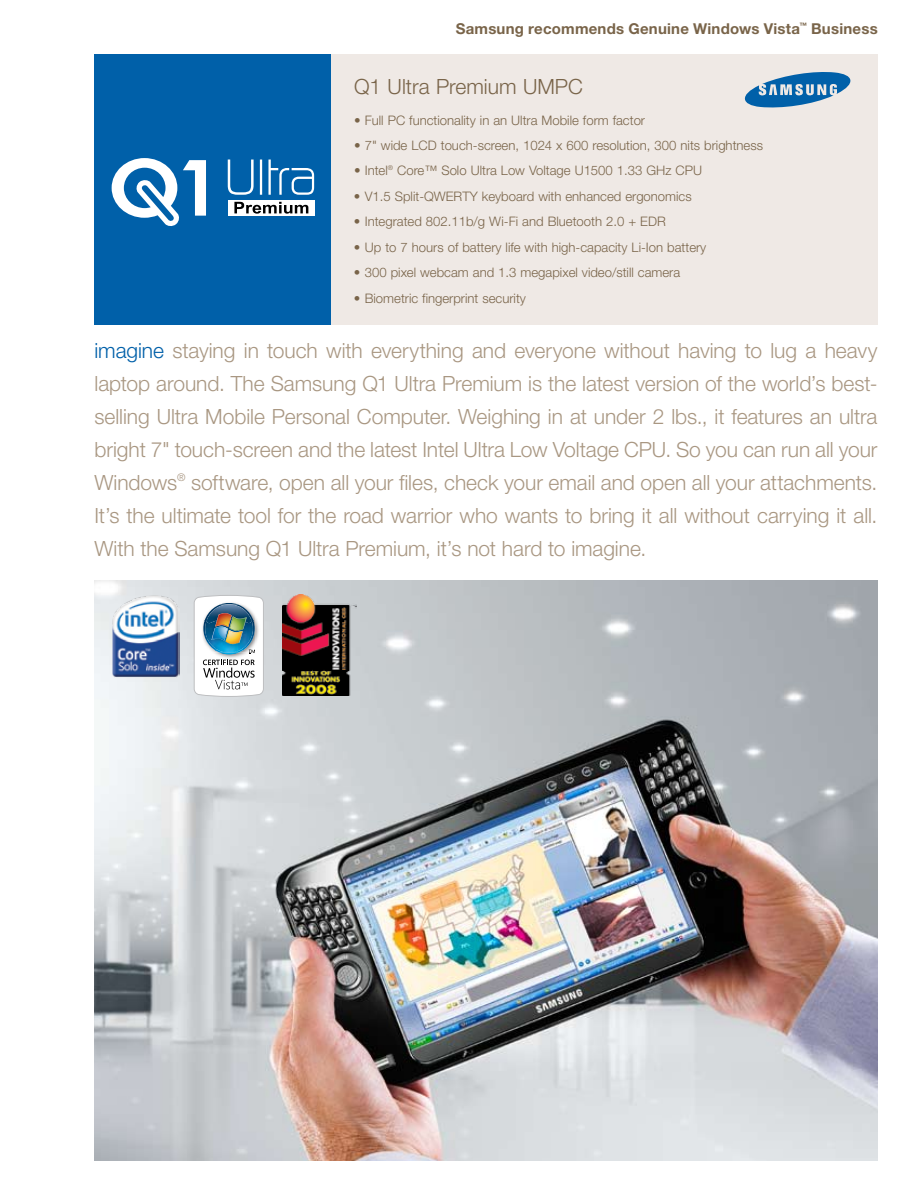
<style>
.page{position:relative;width:918px;height:1188px;background:#fff}
.page>*{position:absolute;margin:0;border:0;box-sizing:border-box;transform-origin:0 0}
.t1{font:300 21px/33px "Helvetica Neue";letter-spacing:-.005em;color:#a99782;text-align:justify}
.t2{font:300 21px "Helvetica Neue";color:#796449}
.t3{font:700 15px "Helvetica Neue";letter-spacing:.015em;color:#796449}
.t4{font:300 13.2px "Helvetica Neue";color:#796449}
.s1{color:#0060a9}
</style>
<div class="page">
<div style="left:331px;top:54px;width:547px;height:270px;background:#efe9e5"></div>
<div style="left:94px;top:54px;width:237px;height:270px;background:#0060a9"></div>
<img style="left:94px;top:580px;width:784px;height:581px">
<svg style="left:745px;top:72px;width:105px;height:35px"></svg>
<img style="left:282px;top:595px;width:75px;height:100px">
<img style="left:194px;top:595px;width:70px;height:102px">
<svg style="left:112px;top:158px;width:94px;height:68px"></svg>
<svg style="left:228px;top:160px;width:86px;height:35px"></svg>
<div style="left:228px;top:200px;width:86px;height:16px;background:#fff"></div>
<svg style="left:234px;top:202px;width:74px;height:12px"></svg>
<img style="left:112px;top:595px;width:67px;height:83px">
<p class="t3" style="left:456px;top:20px;width:424px">Samsung recommends Genuine Windows Vista<sup>™</sup> Business</p>
<p class="t2" style="left:354px;top:74px;width:230px">Q1 Ultra Premium UMPC</p>
<p class="t4" style="left:354px;top:112px;width:293px">• Full PC functionality in an Ultra Mobile form factor</p>
<p class="t4" style="left:354px;top:137px;width:411px">• 7" wide LCD touch-screen, 1024 x 600 resolution, 300 nits brightness</p>
<p class="t4" style="left:354px;top:163px;width:349px">• Intel<sup>®</sup> Core™ Solo Ultra Low Voltage U1500 1.33 GHz CPU</p>
<p class="t4" style="left:354px;top:188px;width:339px">• V1.5 Split-QWERTY keyboard with enhanced ergonomics</p>
<p class="t4" style="left:354px;top:214px;width:313px">• Integrated 802.11b/g Wi-Fi and Bluetooth 2.0 + EDR</p>
<p class="t4" style="left:354px;top:239px;width:354px">• Up to 7 hours of battery life with high-capacity Li-Ion battery</p>
<p class="t4" style="left:354px;top:264px;width:328px">• 300 pixel webcam and 1.3 megapixel video/still camera</p>
<p class="t4" style="left:354px;top:290px;width:173px">• Biometric fingerprint security</p>
<p class="t1" style="left:94px;top:333px;width:785px"><span class="s1">imagine</span> staying in touch with everything and everyone without having to lug a heavy laptop around. The Samsung Q1 Ultra Premium is the latest version of the world’s best&shy;selling Ultra Mobile Personal Computer. Weighing in at under 2 lbs., it features an ultra bright 7" touch-screen and the latest Intel Ultra Low Voltage CPU. So you can run all your Windows<sup>®</sup> software, open all your files, check your email and open all your attachments.<br>It’s the ultimate tool for the road warrior who wants to bring it all without carrying it all.<br>With the Samsung Q1 Ultra Premium, it’s not hard to imagine.</p>
</div>
